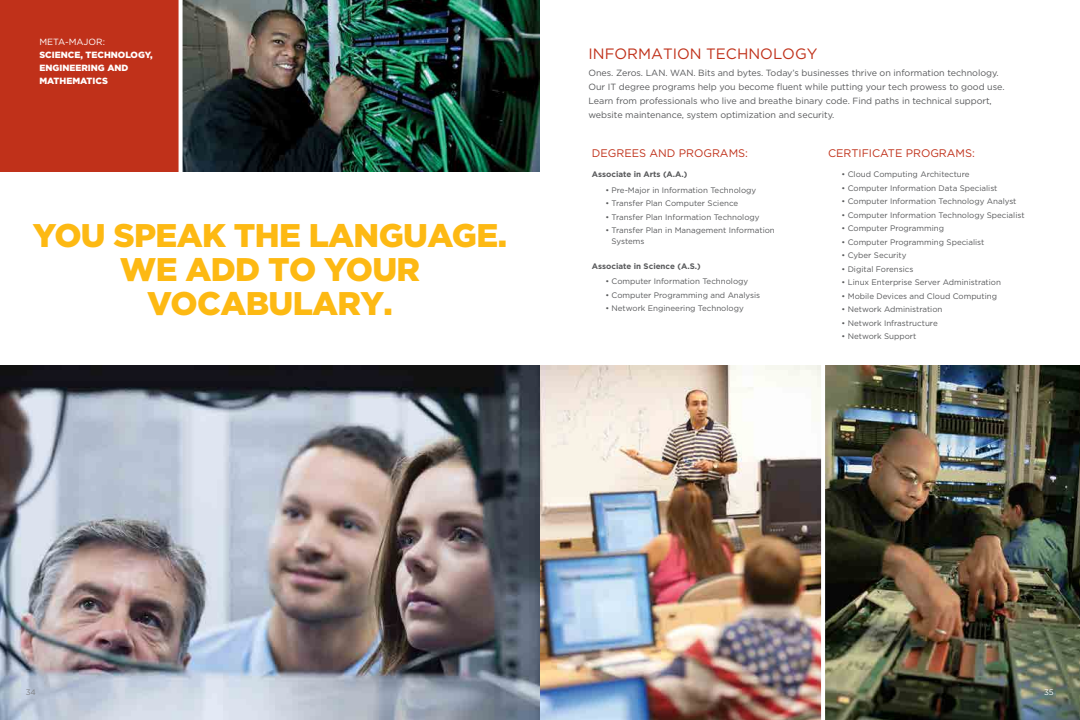
<style>
.page{position:relative;width:1080px;height:720px;background:#fff}
.page>*{position:absolute;margin:0;border:0;box-sizing:border-box;transform-origin:0 0}
.t1{font:900 32.8px/34px "Gotham";letter-spacing:-.02em;color:#fdb913;text-align:center}
.t2{font:15px "Gotham";color:#c0311a}
.t3{font:11px "Gotham";color:#c0311a}
.t4{font:9px/14px "Gotham";letter-spacing:-.005em;color:#58595b}
.t5{font:900 9px/12.8px "Gotham";color:#fff}
.t6{font:9px "Gotham";color:#fff}
.t7{font:8px/11px "Gotham";color:#58595b}
.t8{font:700 8px "Gotham";color:#58595b}
.t9{font:8px "Gotham";color:#808285}
.t10{font:8px "Gotham";color:#fff}
</style>
<div class="page">
<img style="left:183px;top:0;width:357px;height:171px">
<div style="left:0;top:0;width:181px;height:171px;background:#c0311a"></div>
<img style="left:540px;top:365px;width:281px;height:355px">
<img style="left:825px;top:365px;width:255px;height:355px">
<svg style="left:179px;top:0;width:4px;height:172px"></svg>
<img style="left:0;top:365px;width:540px;height:355px">
<p class="t6" style="left:39px;top:36px;width:67px">META-MAJOR:</p>
<p class="t5" style="left:39px;top:48px;width:115px">SCIENCE, TECHNOLOGY,<br>ENGINEERING AND<br>MATHEMATICS</p>
<h1 class="t1" style="left:33px;top:218px;width:476px">YOU SPEAK THE LANGUAGE.<br>WE ADD TO YOUR<br>VOCABULARY.</h1>
<h2 class="t2" style="left:588px;top:44px;width:231px">INFORMATION TECHNOLOGY</h2>
<p class="t4" style="left:588px;top:65px;width:418px">Ones. Zeros. LAN. WAN. Bits and bytes. Today’s businesses thrive on information technology.<br>Our IT degree programs help you become fluent while putting your tech prowess to good use.<br>Learn from professionals who live and breathe binary code. Find paths in technical support, website maintenance, system optimization and security.</p>
<h3 class="t3" style="left:828px;top:146px;width:149px">CERTIFICATE PROGRAMS:</h3>
<p class="t7" style="left:842px;top:169px;width:130px">• Cloud Computing Architecture</p>
<p class="t7" style="left:842px;top:182px;width:158px">• Computer Information Data Specialist</p>
<p class="t7" style="left:842px;top:196px;width:176px">• Computer Information Technology Analyst</p>
<p class="t7" style="left:842px;top:209px;width:185px">• Computer Information Technology Specialist</p>
<p class="t7" style="left:842px;top:223px;width:104px">• Computer Programming</p>
<p class="t7" style="left:842px;top:236px;width:144px">• Computer Programming Specialist</p>
<p class="t7" style="left:842px;top:250px;width:67px">• Cyber Security</p>
<p class="t7" style="left:842px;top:263px;width:74px">• Digital Forensics</p>
<p class="t7" style="left:842px;top:277px;width:161px">• Linux Enterprise Server Administration</p>
<p class="t7" style="left:842px;top:290px;width:157px">• Mobile Devices and Cloud Computing</p>
<p class="t7" style="left:842px;top:304px;width:102px">• Network Administration</p>
<p class="t7" style="left:842px;top:317px;width:98px">• Network Infrastructure</p>
<p class="t7" style="left:842px;top:331px;width:76px">• Network Support</p>
<h3 class="t3" style="left:592px;top:146px;width:158px">DEGREES AND PROGRAMS:</h3>
<p class="t8" style="left:592px;top:169px;width:97px">Associate in Arts (A.A.)</p>
<p class="t7" style="left:605px;top:184px;width:152px">• Pre-Major in Information Technology</p>
<p class="t7" style="left:605px;top:198px;width:134px">• Transfer Plan Computer Science</p>
<p class="t7" style="left:605px;top:211px;width:156px">• Transfer Plan Information Technology</p>
<p class="t7" style="left:612px;top:225px;width:165px;text-indent:-6px">• Transfer Plan in Management Information<br>Systems</p>
<p class="t8" style="left:592px;top:261px;width:110px">Associate in Science (A.S.)</p>
<p class="t7" style="left:605px;top:276px;width:144px">• Computer Information Technology</p>
<p class="t7" style="left:605px;top:289px;width:156px">• Computer Programming and Analysis</p>
<p class="t7" style="left:605px;top:303px;width:140px">• Network Engineering Technology</p>
<p class="t9" style="left:26px;top:687px;width:12px">34</p>
<p class="t10" style="left:1044px;top:687px;width:11px">35</p>
</div>
